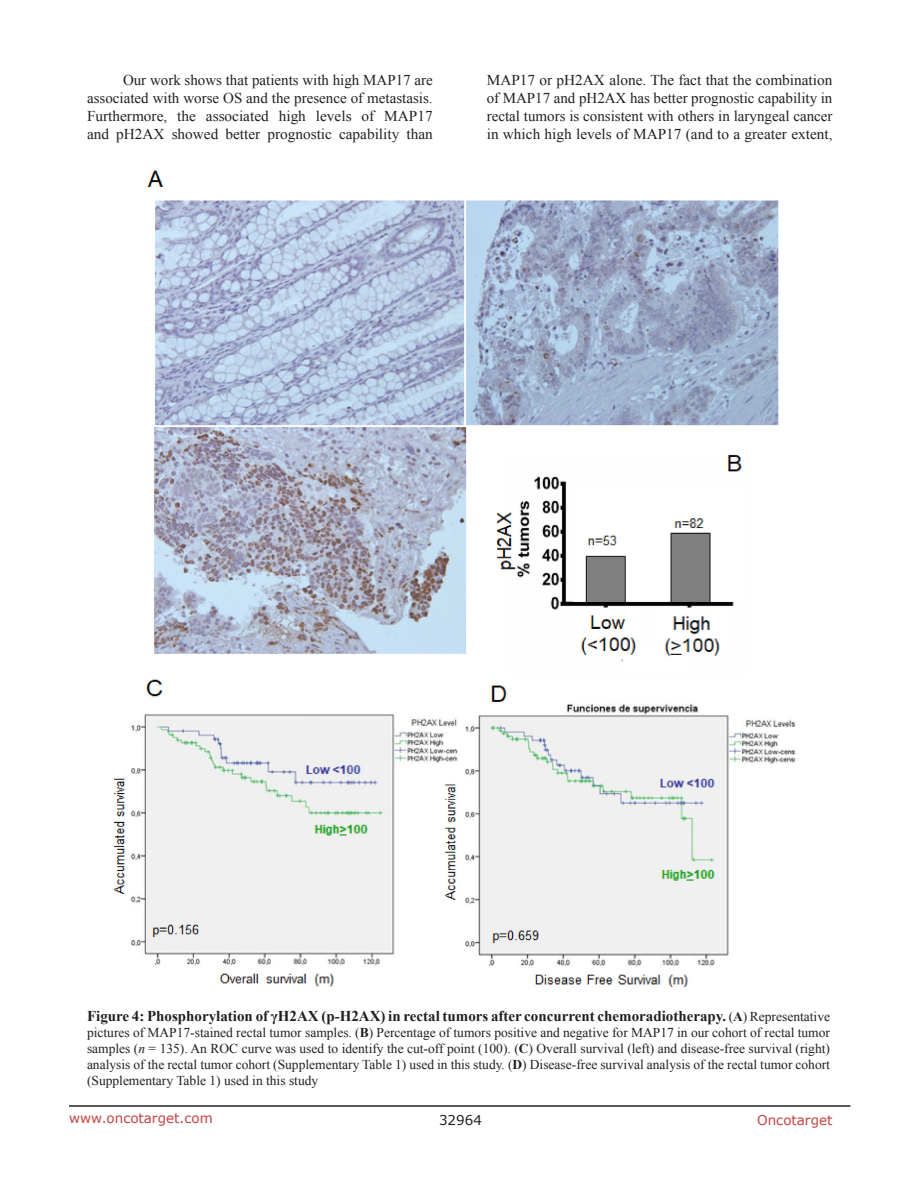
<style>
.page{position:relative;width:918px;height:1188px;background:#fff}
.page>*{position:absolute;margin:0;border:0;box-sizing:border-box;transform-origin:0 0}
.BodyText{font:15px/18px "Times New Roman";color:#231f20;text-align:justify}
.Figuretrx{font:700 15px "Times New Roman";color:#231f20}
.Figuretrx-2{font:13.5px/16.2px "Times New Roman";color:#231f20;text-align:justify}
.t1{font:13.5px "Verdana";color:#c24141}
.t2{font:13.5px "Verdana";color:#231f20}
.s1{font-weight:400;font-size:13.5px}
.s2{font-size:13.5px}
.s3{font-weight:700}
.s4{font-style:italic}
</style>
<div class="page">
<hr style="left:69px;top:1105px;width:781px;height:2px;background:#231f20">
<img style="left:113px;top:170px;width:683px;height:816px">
<p class="BodyText" style="left:87px;top:71px;width:347px;text-indent:36px">Our work shows that patients with high MAP17 are associated with worse OS and the presence of metastasis.<br>Furthermore, the associated high levels of MAP17 and pH2AX showed better prognostic capability than</p>
<p class="BodyText" style="left:487px;top:71px;width:347px">MAP17 or pH2AX alone. The fact that the combination of MAP17 and pH2AX has better prognostic capability in rectal tumors is consistent with others in laryngeal cancer in which high levels of MAP17 (and to a greater extent,</p>
<p class="Figuretrx" style="left:87px;top:1005px;width:745px">Figure 4: Phosphorylation of γH2AX (p-H2AX) in rectal tumors after concurrent chemoradiotherapy. <span class="s1">(</span><span class="s2">A</span><span class="s1">) Representative</span></p>
<p class="Figuretrx-2" style="left:87px;top:1024px;width:745px">pictures of MAP17-stained rectal tumor samples. (<span class="s3">B</span>) Percentage of tumors positive and negative for MAP17 in our cohort of rectal tumor samples (<span class="s4">n</span> = 135). An ROC curve was used to identify the cut-off point (100). (<span class="s3">C</span>) Overall survival (left) and disease-free survival (right) analysis of the rectal tumor cohort (Supplementary Table 1) used in this study. (<span class="s3">D</span>) Disease-free survival analysis of the rectal tumor cohort (Supplementary Table 1) used in this study</p>
<p class="t1" style="left:69px;top:1109px;width:145px">www.oncotarget.com</p>
<p class="t2" style="left:439px;top:1111px;width:44px">32964</p>
<p class="t1" style="left:757px;top:1111px;width:77px">Oncotarget</p>
</div>
